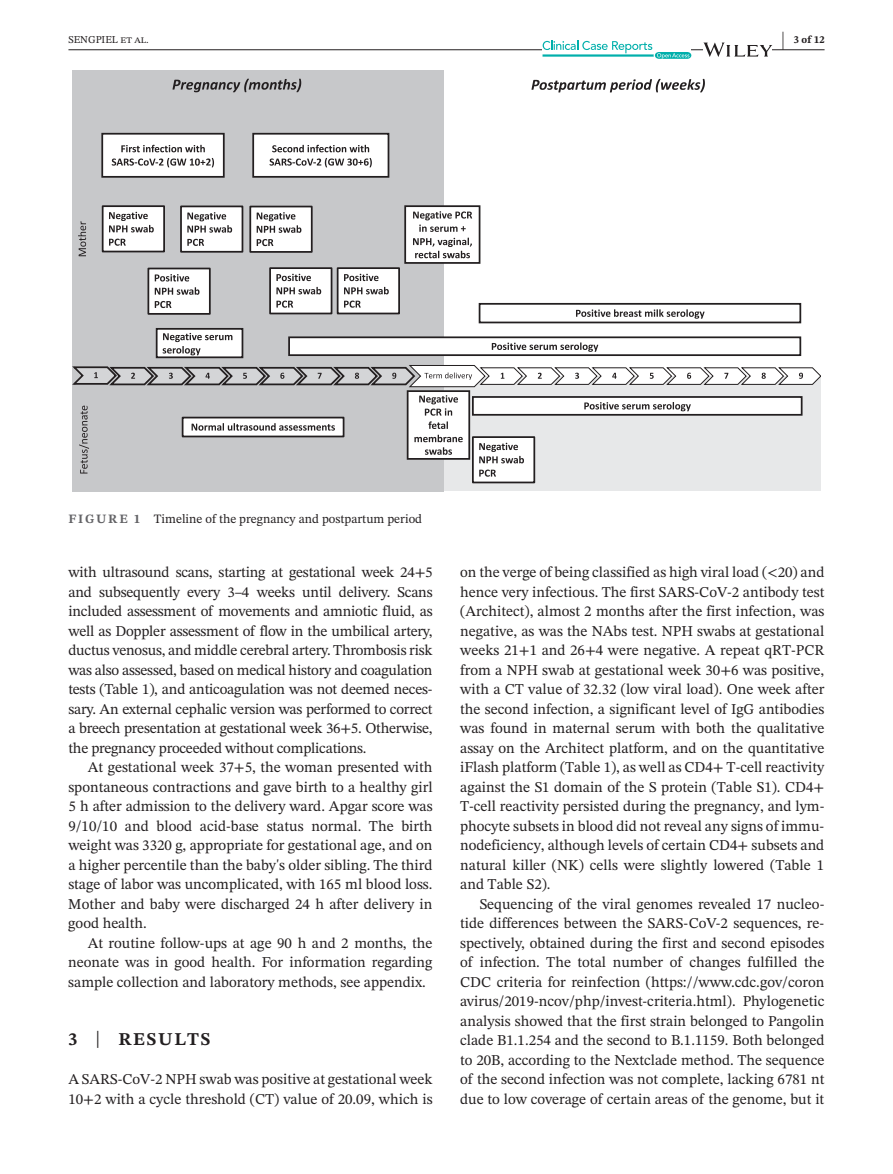
<style>
.page{position:relative;width:893px;height:1174px;background:#fff}
.page>*{position:absolute;margin:0;border:0;box-sizing:border-box;transform-origin:0 0}
.t1{font:700 21px "STIX Two Text";color:#231f20;scale:.42 1}
.t2{font:700 18px "STIX Two Text";letter-spacing:.1em;color:#231f20}
.t3{font:15px/19.5px "STIX Two Text";color:#231f20;text-align:justify}
.t4{font:12.75px "STIX Two Text";color:#231f20}
.t5{font:10.5px "STIX Two Text";color:#231f20}
.t6{font:700 10.5px "STIX Two Text";color:#231f20}
.s1{font-weight:700;color:#636366}
.s2{font-weight:400;font-size:23.7px}
</style>
<div class="page">
<hr style="left:68px;top:49px;width:756px;height:1px;background:#231f20">
<svg style="left:542px;top:41px;width:149px;height:18px"></svg>
<svg style="left:703px;top:43px;width:69px;height:14px"></svg>
<div style="left:72px;top:376px;width:749px;height:115px;background:#e7e8e9"></div>
<div style="left:72px;top:70px;width:371px;height:421px;background:#c7c8ca"></div>
<svg style="left:72px;top:364px;width:749px;height:23px"></svg>
<div style="left:404px;top:205px;width:76px;height:59px;background:#fff;border:2px solid #231f20"></div>
<svg style="left:413px;top:211px;width:59px;height:21px"></svg>
<svg style="left:413px;top:238px;width:59px;height:20px"></svg>
<svg style="left:172px;top:79px;width:129px;height:13px"></svg>
<div style="left:102px;top:134px;width:122px;height:43px;background:#fff"></div>
<div style="left:101px;top:133px;width:124px;height:45px;border:2px solid #231f20"></div>
<svg style="left:121px;top:145px;width:84px;height:7px"></svg>
<svg style="left:112px;top:158px;width:102px;height:9px"></svg>
<svg style="left:531px;top:79px;width:174px;height:13px"></svg>
<svg style="left:78px;top:221px;width:8px;height:35px"></svg>
<svg style="left:79px;top:405px;width:10px;height:68px"></svg>
<div style="left:182px;top:417px;width:162px;height:20px;background:#fff;border:2px solid #231f20"></div>
<svg style="left:192px;top:423px;width:143px;height:8px"></svg>
<div style="left:253px;top:134px;width:135px;height:43px;background:#fff"></div>
<div style="left:252px;top:133px;width:137px;height:45px;border:2px solid #231f20"></div>
<svg style="left:272px;top:145px;width:97px;height:7px"></svg>
<svg style="left:270px;top:158px;width:102px;height:9px"></svg>
<div style="left:156px;top:328px;width:87px;height:30px;background:#fff;border:2px solid #231f20"></div>
<svg style="left:163px;top:333px;width:69px;height:22px"></svg>
<div style="left:148px;top:268px;width:62px;height:46px;background:#fff"></div>
<div style="left:147px;top:268px;width:64px;height:47px;border:2px solid #231f20"></div>
<svg style="left:155px;top:274px;width:34px;height:7px"></svg>
<svg style="left:155px;top:287px;width:44px;height:8px"></svg>
<svg style="left:155px;top:301px;width:16px;height:7px"></svg>
<div style="left:479px;top:303px;width:322px;height:20px;background:#fff;border:2px solid #231f20"></div>
<svg style="left:576px;top:309px;width:128px;height:10px"></svg>
<div style="left:103px;top:206px;width:61px;height:45px;background:#fff"></div>
<div style="left:102px;top:205px;width:63px;height:47px;border:2px solid #231f20"></div>
<svg style="left:109px;top:212px;width:45px;height:20px"></svg>
<svg style="left:109px;top:239px;width:17px;height:7px"></svg>
<div style="left:181px;top:206px;width:61px;height:46px;background:#fff"></div>
<div style="left:180px;top:205px;width:63px;height:48px;border:2px solid #231f20"></div>
<svg style="left:187px;top:212px;width:45px;height:21px"></svg>
<svg style="left:187px;top:239px;width:17px;height:7px"></svg>
<div style="left:250px;top:206px;width:62px;height:46px;background:#fff"></div>
<div style="left:249px;top:206px;width:64px;height:47px;border:2px solid #231f20"></div>
<svg style="left:257px;top:212px;width:44px;height:21px"></svg>
<svg style="left:257px;top:239px;width:16px;height:7px"></svg>
<div style="left:269px;top:267px;width:63px;height:47px;background:#fff;border:2px solid #231f20"></div>
<svg style="left:276px;top:274px;width:35px;height:7px"></svg>
<svg style="left:276px;top:287px;width:45px;height:7px"></svg>
<svg style="left:276px;top:300px;width:17px;height:8px"></svg>
<div style="left:338px;top:268px;width:61px;height:45px;background:#fff"></div>
<div style="left:337px;top:267px;width:63px;height:47px;border:2px solid #231f20"></div>
<svg style="left:344px;top:274px;width:35px;height:7px"></svg>
<svg style="left:344px;top:287px;width:45px;height:7px"></svg>
<svg style="left:344px;top:300px;width:17px;height:8px"></svg>
<div style="left:288px;top:336px;width:513px;height:20px;background:#fff;border:2px solid #231f20"></div>
<svg style="left:492px;top:342px;width:106px;height:10px"></svg>
<div style="left:473px;top:397px;width:329px;height:18px;background:#fff"></div>
<div style="left:472px;top:396px;width:330px;height:20px;border:2px solid #231f20"></div>
<svg style="left:584px;top:402px;width:107px;height:9px"></svg>
<div style="left:408px;top:391px;width:61px;height:68px;background:#fff"></div>
<div style="left:407px;top:390px;width:63px;height:70px;border:2px solid #231f20"></div>
<svg style="left:419px;top:395px;width:39px;height:34px"></svg>
<svg style="left:414px;top:435px;width:49px;height:20px"></svg>
<div style="left:473px;top:437px;width:61px;height:45px;background:#fff"></div>
<div style="left:472px;top:436px;width:63px;height:47px;border:2px solid #231f20"></div>
<svg style="left:479px;top:443px;width:45px;height:20px"></svg>
<svg style="left:479px;top:469px;width:17px;height:8px"></svg>
<h1 class="t1" style="left:782px;top:24px;width:8px">|</h1>
<p class="t5" style="left:68px;top:32px;width:82px">SENGPIEL et al.</p>
<p class="t6" style="left:794px;top:32px;width:32px">3 of 12</p>
<p class="t4" style="left:68px;top:510px;width:355px"><span class="s1">FIGURE 1</span> Timeline of the pregnancy and postpartum period</p>
<p class="t3" style="left:68px;top:562px;width:366px">with ultrasound scans, starting at gestational week 24+5 and subsequently every 3–4 weeks until delivery. Scans included assessment of movements and amniotic fluid, as well as Doppler assessment of flow in the umbilical artery, ductus venosus, and middle cerebral artery. Thrombosis risk was also assessed, based on medical history and coagulation tests (Table 1), and anticoagulation was not deemed neces&shy;sary. An external cephalic version was performed to correct a breech presentation at gestational week 36+5. Otherwise, the pregnancy proceeded without complications.</p>
<p class="t3" style="left:68px;top:757px;width:366px;text-indent:20px">At gestational week 37+5, the woman presented with spontaneous contractions and gave birth to a healthy girl 5 h after admission to the delivery ward. Apgar score was 9/10/10 and blood acid-base status normal. The birth weight was 3320 g, appropriate for gestational age, and on a higher percentile than the baby's older sibling. The third stage of labor was uncomplicated, with 165 ml blood loss.<br>Mother and baby were discharged 24 h after delivery in good health.</p>
<p class="t3" style="left:68px;top:933px;width:366px;text-indent:20px">At routine follow-ups at age 90 h and 2 months, the neonate was in good health. For information regarding sample collection and laboratory methods, see appendix.</p>
<p class="t2" style="left:68px;top:1026px;width:143px">3 <span class="s2">|</span> RESULTS</p>
<p class="t3" style="left:68px;top:1069px;width:366px">A SARS-CoV-2 NPH swab was positive at gestational week<br>10+2 with a cycle threshold (CT) value of 20.09, which is</p>
<p class="t3" style="left:460px;top:562px;width:366px">on the verge of being classified as high viral load (&lt;20) and hence very infectious. The first SARS-CoV-2 antibody test (Architect), almost 2 months after the first infection, was negative, as was the NAbs test. NPH swabs at gestational weeks 21+1 and 26+4 were negative. A repeat qRT-PCR from a NPH swab at gestational week 30+6 was positive, with a CT value of 32.32 (low viral load). One week after the second infection, a significant level of IgG antibodies was found in maternal serum with both the qualitative assay on the Architect platform, and on the quantitative iFlash platform (Table 1), as well as CD4+ T-cell reactivity against the S1 domain of the S protein (Table S1). CD4+ T-cell reactivity persisted during the pregnancy, and lym&shy;phocyte subsets in blood did not reveal any signs of immu&shy;nodeficiency, although levels of certain CD4+ subsets and natural killer (NK) cells were slightly lowered (Table 1 and Table S2).</p>
<p class="t3" style="left:460px;top:894px;width:366px;text-indent:20px">Sequencing of the viral genomes revealed 17 nucleo&shy;tide differences between the SARS-CoV-2 sequences, re&shy;spectively, obtained during the first and second episodes of infection. The total number of changes fulfilled the CDC criteria for reinfection (https://www.cdc.gov/coron avirus/2019-ncov/php/invest-criteria.html). Phylogenetic analysis showed that the first strain belonged to Pangolin clade B1.1.254 and the second to B.1.1159. Both belonged to 20B, according to the Nextclade method. The sequence of the second infection was not complete, lacking 6781 nt due to low coverage of certain areas of the genome, but it</p>
</div>
